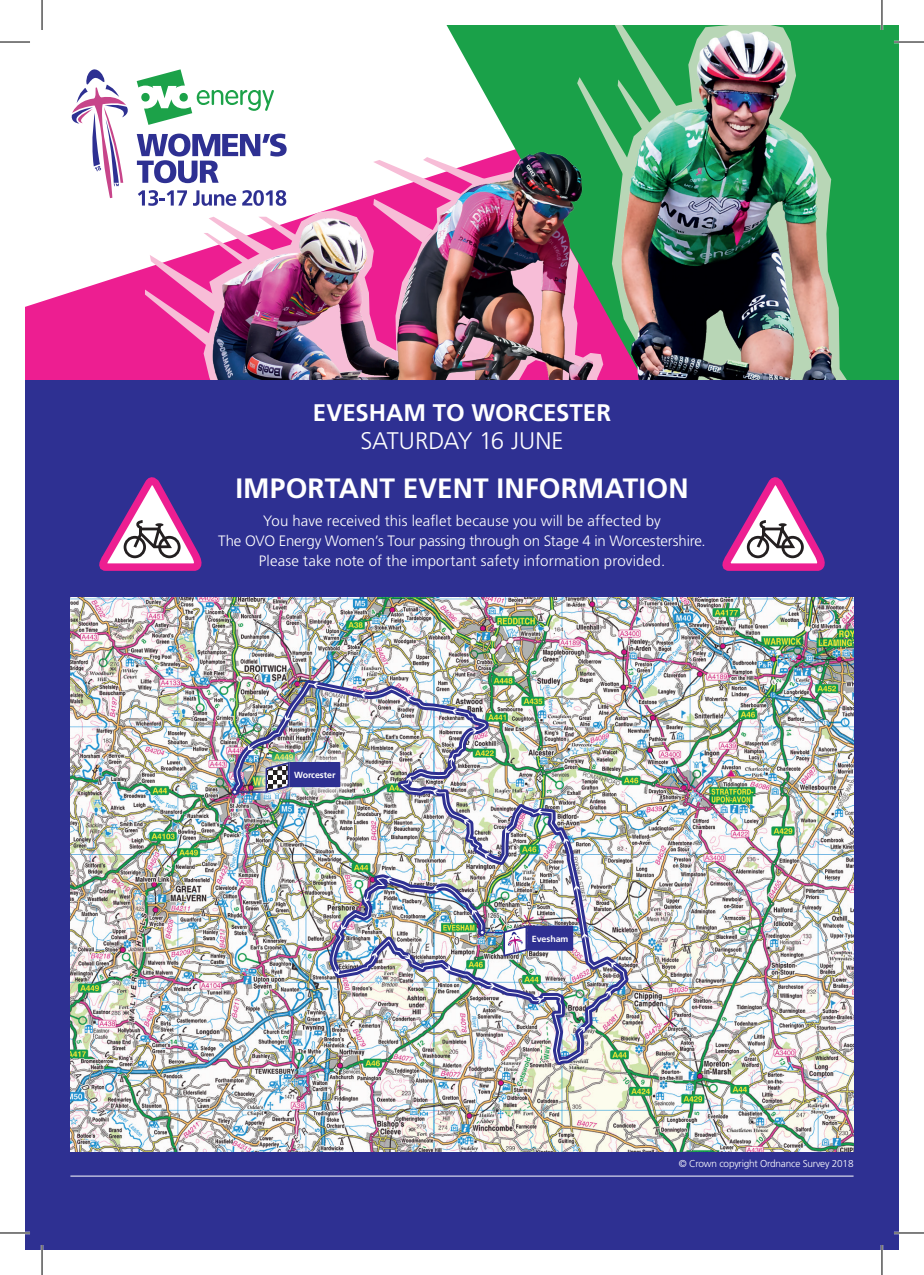
<style>
.page{position:relative;width:924px;height:1275px;background:#fff}
.page>*{position:absolute;margin:0;border:0;box-sizing:border-box;transform-origin:0 0}
.t1{font:700 28px "Frutiger";letter-spacing:.005em;color:#fff}
.t2{font:700 24px/28px "Frutiger";color:#fff;text-align:center}
.t3{font:300 15px/20px "Frutiger";letter-spacing:.005em;color:#fff;text-align:center}
.t4{font:300 10px "Frutiger";letter-spacing:-.02em;color:#fff}
.t5{font:700 8.8px "Frutiger";letter-spacing:-.01em;color:#fff}
.s1{font-weight:300}
</style>
<div class="page">
<svg style="left:25px;top:115px;width:165px;height:265px"></svg>
<img style="left:144px;top:213px;width:125px;height:167px">
<svg style="left:446px;top:25px;width:452px;height:355px;background:#3aae62"></svg>
<svg style="left:577px;top:25px;width:34px;height:102px;background:#2aa654"></svg>
<img style="left:613px;top:28px;width:263px;height:352px">
<img style="left:269px;top:127px;width:371px;height:253px">
<div style="left:25px;top:380px;width:873px;height:870px;background:#2e3092"></div>
<svg style="left:99px;top:477px;width:103px;height:94px"></svg>
<svg style="left:722px;top:477px;width:102px;height:94px"></svg>
<hr style="left:70px;top:1175px;width:783px;height:1px;background:#fff">
<svg style="left:137px;top:69px;width:137px;height:56px"></svg>
<svg style="left:137px;top:134px;width:149px;height:49px"></svg>
<svg style="left:72px;top:69px;width:59px;height:129px"></svg>
<svg style="left:138px;top:190px;width:49px;height:16px"></svg>
<svg style="left:193px;top:190px;width:43px;height:16px"></svg>
<svg style="left:242px;top:190px;width:44px;height:16px"></svg>
<img style="left:70px;top:598px;width:783px;height:553px">
<img style="left:229px;top:675px;width:404px;height:455px">
<img style="left:235px;top:682px;width:391px;height:382px">
<svg style="left:471px;top:910px;width:6px;height:5px"></svg>
<svg style="left:433px;top:885px;width:5px;height:6px"></svg>
<svg style="left:386px;top:877px;width:6px;height:6px"></svg>
<svg style="left:363px;top:896px;width:6px;height:6px"></svg>
<svg style="left:340px;top:924px;width:6px;height:5px"></svg>
<svg style="left:334px;top:968px;width:5px;height:6px"></svg>
<svg style="left:371px;top:952px;width:6px;height:6px"></svg>
<svg style="left:404px;top:953px;width:6px;height:6px"></svg>
<svg style="left:444px;top:965px;width:6px;height:5px"></svg>
<svg style="left:489px;top:983px;width:5px;height:5px"></svg>
<svg style="left:536px;top:997px;width:5px;height:6px"></svg>
<svg style="left:579px;top:1027px;width:5px;height:5px"></svg>
<svg style="left:605px;top:991px;width:5px;height:5px"></svg>
<svg style="left:610px;top:962px;width:6px;height:6px"></svg>
<svg style="left:581px;top:933px;width:6px;height:5px"></svg>
<svg style="left:573px;top:885px;width:6px;height:5px"></svg>
<svg style="left:563px;top:838px;width:5px;height:6px"></svg>
<svg style="left:537px;top:808px;width:5px;height:6px"></svg>
<svg style="left:505px;top:827px;width:5px;height:5px"></svg>
<svg style="left:484px;top:853px;width:6px;height:5px"></svg>
<svg style="left:463px;top:819px;width:6px;height:5px"></svg>
<svg style="left:432px;top:789px;width:6px;height:6px"></svg>
<svg style="left:406px;top:777px;width:5px;height:5px"></svg>
<svg style="left:448px;top:757px;width:6px;height:5px"></svg>
<svg style="left:471px;top:728px;width:6px;height:5px"></svg>
<svg style="left:452px;top:708px;width:5px;height:6px"></svg>
<svg style="left:406px;top:696px;width:6px;height:5px"></svg>
<svg style="left:361px;top:692px;width:5px;height:5px"></svg>
<svg style="left:313px;top:682px;width:5px;height:6px"></svg>
<svg style="left:284px;top:715px;width:6px;height:5px"></svg>
<svg style="left:248px;top:744px;width:5px;height:6px"></svg>
<div style="left:250px;top:748px;width:104px;height:59px;background:#fff;opacity:.85"></div>
<svg style="left:264px;top:761px;width:77px;height:33px"></svg>
<hr style="left:234px;top:791px;width:32px;height:1px;background:#2e3092">
<svg style="left:232px;top:789px;width:5px;height:6px"></svg>
<hr style="left:481px;top:931px;width:54px;height:2px;background:#2e3092">
<svg style="left:479px;top:929px;width:6px;height:6px"></svg>
<svg style="left:502px;top:924px;width:71px;height:33px"></svg>
<hr style="left:893px;top:41px;width:30px;height:2px;background:#fff">
<hr style="left:0;top:1231px;width:30px;height:3px;background:#fff">
<hr style="left:893px;top:1231px;width:30px;height:3px;background:#fff">
<hr style="left:41px;top:1245px;width:2px;height:30px;background:#fff">
<hr style="left:880px;top:0;width:2px;height:30px;background:#fff">
<hr style="left:880px;top:1245px;width:2px;height:30px;background:#fff">
<hr style="left:0;top:42px;width:30px;height:1px;background:#000">
<hr style="left:893px;top:42px;width:30px;height:1px;background:#000">
<hr style="left:0;top:1232px;width:30px;height:1px;background:#000">
<hr style="left:893px;top:1232px;width:30px;height:1px;background:#000">
<hr style="left:42px;top:0;width:1px;height:30px;background:#000">
<hr style="left:42px;top:1245px;width:1px;height:30px;background:#000">
<hr style="left:881px;top:0;width:1px;height:30px;background:#000">
<hr style="left:881px;top:1245px;width:1px;height:30px;background:#000">
<p class="t2" style="left:313px;top:399px;width:299px">EVESHAM TO WORCESTER<br><span class="s1">SATURDAY 16 JUNE</span></p>
<p class="t1" style="left:235px;top:472px;width:454px">IMPORTANT EVENT INFORMATION</p>
<p class="t3" style="left:218px;top:511px;width:489px">You have received this leaflet because you will be affected by<br>The OVO Energy Women’s Tour passing through on Stage 4 in Worcestershire.<br>Please take note of the important safety information provided.</p>
<p class="t5" style="left:294px;top:770px;width:43px">Worcester</p>
<p class="t5" style="left:531px;top:933px;width:38px">Evesham</p>
<p class="t4" style="left:678px;top:1158px;width:176px">© Crown copyright Ordnance Survey 2018</p>
</div>
